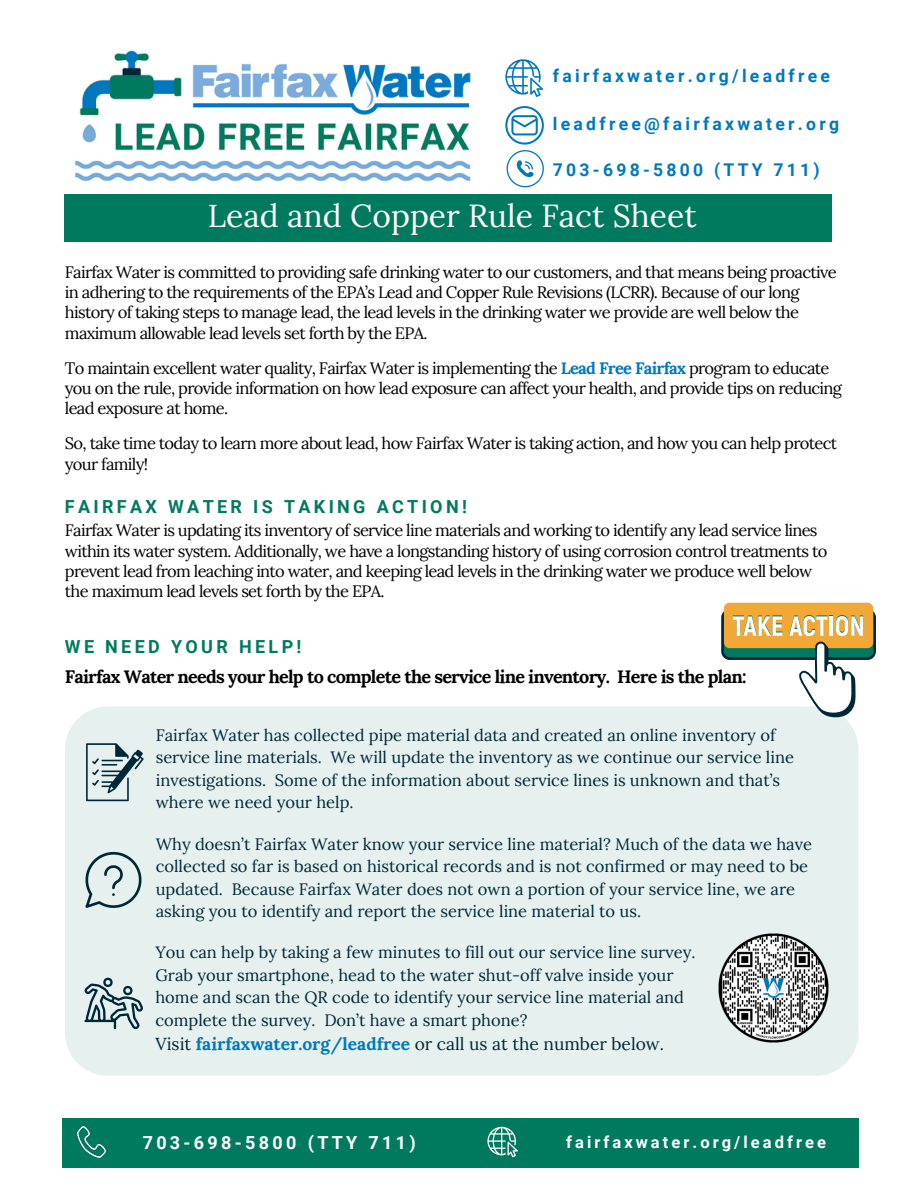
<style>
.page{position:relative;width:918px;height:1188px;background:#fff}
.page>*{position:absolute;margin:0;border:0;box-sizing:border-box;transform-origin:0 0}
.t1{font:31.8px "Lora";color:#fff}
.t2{font:700 18px "Lora";letter-spacing:-.04em;color:#000}
.t3{font:700 18px "Roboto";letter-spacing:.185em;color:#007a5f}
.t4{font:700 18px "Roboto";letter-spacing:.185em;color:#fff}
.t5{font:700 17.55px "Roboto";letter-spacing:.185em;color:#0078be}
.t6{font:17.4px "Lora";color:#002736}
.t7{font:16.5px/20.2px "Lora";letter-spacing:-.04em;color:#000}
.t8{font:16.5px/22.5px "Lora";color:#002736}
.t9{font:700 16.5px "Roboto";letter-spacing:.185em;color:#fff}
.s1{font-weight:700;color:#0078be}
</style>
<div class="page">
<div style="left:65px;top:706px;width:793px;height:370px;background:#e6f1ef"></div>
<img style="left:75px;top:50px;width:396px;height:132px">
<div style="left:64px;top:194px;width:767px;height:47px;background:#007a5f"></div>
<svg style="left:721px;top:609px;width:155px;height:51px"></svg>
<div style="left:724px;top:612px;width:149px;height:45px;background:#007a5f;border-radius:6px"></div>
<div style="left:724px;top:603px;width:149px;height:45px;background:#f1a836;border-radius:6px"></div>
<svg style="left:798px;top:642px;width:58px;height:75px"></svg>
<hr style="left:830px;top:615px;width:3px;height:20px;background:#007a5f">
<svg style="left:733px;top:615px;width:49px;height:21px"></svg>
<svg style="left:789px;top:615px;width:39px;height:21px"></svg>
<hr style="left:830px;top:616px;width:3px;height:20px;background:#fff">
<svg style="left:836px;top:615px;width:27px;height:21px"></svg>
<svg style="left:86px;top:743px;width:58px;height:58px;background:#a9bbbe"></svg>
<svg style="left:84px;top:978px;width:59px;height:51px;background:#a3b6b9"></svg>
<svg style="left:85px;top:852px;width:57px;height:56px;background:#bacacb"></svg>
<svg style="left:505px;top:106px;width:39px;height:38px"></svg>
<svg style="left:507px;top:150px;width:37px;height:37px"></svg>
<svg style="left:505px;top:59px;width:38px;height:38px"></svg>
<div style="left:62px;top:1119px;width:796px;height:49px;background:#007a5f"></div>
<img style="left:77px;top:1127px;width:28px;height:30px">
<svg style="left:487px;top:1127px;width:31px;height:30px"></svg>
<img style="left:717px;top:931px;width:113px;height:114px">
<h3 class="t5" style="left:553px;top:65px;width:279px">fairfaxwater.org/leadfree</h3>
<p class="t5" style="left:553px;top:114px;width:288px">leadfree@fairfaxwater.org</p>
<p class="t5" style="left:553px;top:160px;width:268px">703-698-5800 (TTY 711)</p>
<p class="t1" style="left:208px;top:195px;width:490px">Lead and Copper Rule Fact Sheet</p>
<p class="t7" style="left:65px;top:262px;width:773px">Fairfax Water is committed to providing safe drinking water to our customers, and that means being proactive in adhering to the requirements of the EPA’s Lead and Copper Rule Revisions (LCRR). Because of our long history of taking steps to manage lead, the lead levels in the drinking water we provide are well below the maximum allowable lead levels set forth by the EPA.</p>
<h2 class="t7" style="left:65px;top:358px;width:779px">To maintain excellent water quality, Fairfax Water is implementing the <span class="s1">Lead Free Fairfax</span> program to educate you on the rule, provide information on how lead exposure can affect your health, and provide tips on reducing lead exposure at home.</h2>
<p class="t7" style="left:65px;top:433px;width:774px">So, take time today to learn more about lead, how Fairfax Water is taking action, and how you can help protect your family!</p>
<h3 class="t3" style="left:65px;top:496px;width:404px">FAIRFAX WATER IS TAKING ACTION!</h3>
<h3 class="t7" style="left:65px;top:520px;width:764px">Fairfax Water is updating its inventory of service line materials and working to identify any lead service lines within its water system. Additionally, we have a longstanding history of using corrosion control treatments to prevent lead from leaching into water, and keeping lead levels in the drinking water we produce well below the maximum lead levels set forth by the EPA.</h3>
<p class="t3" style="left:65px;top:636px;width:238px">WE NEED YOUR HELP!</p>
<h2 class="t2" style="left:65px;top:665px;width:683px">Fairfax Water needs your help to complete the service line inventory. Here is the plan:</h2>
<p class="t8" style="left:156px;top:724px;width:640px">Fairfax Water has collected pipe material data and created an online inventory of service line materials. We will update the inventory as we continue our service line investigations. Some of the information about service lines is unknown and that’s where we need your help.</p>
<p class="t8" style="left:156px;top:832px;width:658px">Why doesn’t Fairfax Water know your service line material? Much of the data we have collected so far is based on historical records and is not confirmed or may need to be updated. Because Fairfax Water does not own a portion of your service line, we are asking you to identify and report the service line material to us.</p>
<h2 class="t8" style="left:155px;top:941px;width:542px">You can help by taking a few minutes to fill out our service line survey.<br>Grab your smartphone, head to the water shut-off valve inside your home and scan the QR code to identify your service line material and complete the survey. Don’t have a smart phone?</h2>
<p class="t6" style="left:155px;top:1032px;width:510px">Visit <span class="s1">fairfaxwater.org/leadfree</span> or call us at the number below.</p>
<p class="t4" style="left:143px;top:1132px;width:275px">703-698-5800 (TTY 711)</p>
<p class="t9" style="left:566px;top:1133px;width:261px">fairfaxwater.org/leadfree</p>
</div>
